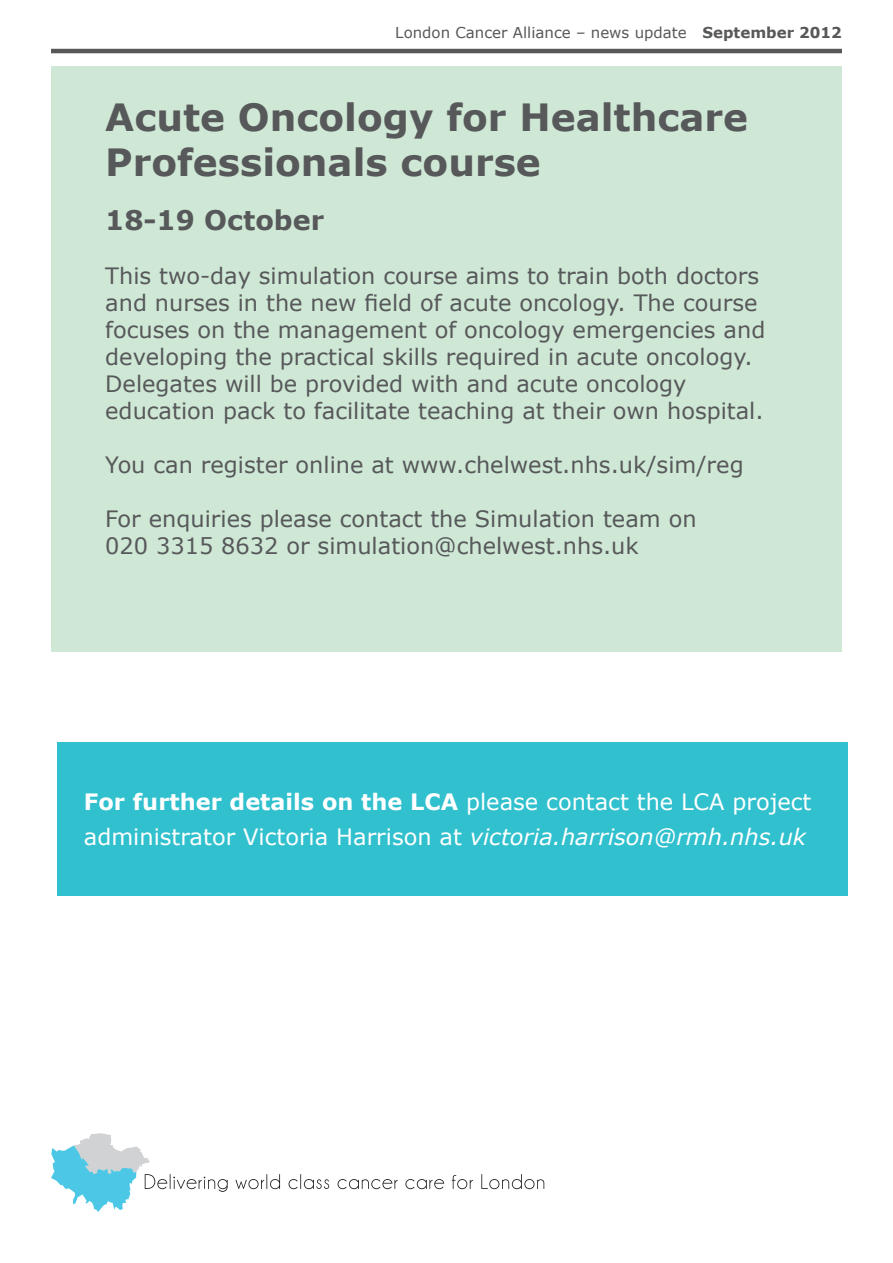
<style>
.page{position:relative;width:893px;height:1263px;background:#fff}
.page>*{position:absolute;margin:0;border:0;box-sizing:border-box;transform-origin:0 0}
.t1{font:700 37.5px/45px "Verdana";color:#57585a}
.t2{font:700 27px "Verdana";color:#57585a}
.t3{font:22.5px/27px "Verdana";color:#57585a}
.t4{font:22.5px/34.5px "Verdana";color:#fff}
.t5{font:15px "Verdana";color:#57585a}
.s1{font-weight:700}
.s2{font-style:italic}
</style>
<div class="page">
<div style="left:51px;top:66px;width:791px;height:586px;background:#cfe8d6"></div>
<hr style="left:51px;top:49px;width:791px;height:4px;background:#57585a">
<div style="left:57px;top:742px;width:791px;height:154px;background:#30c0ce"></div>
<svg style="left:51px;top:1133px;width:493px;height:79px"></svg>
<p class="t5" style="left:395px;top:23px;width:448px">London Cancer Alliance – news update <span class="s1">September 2012</span></p>
<p class="t1" style="left:105px;top:93px;width:644px">Acute Oncology for Healthcare<br>Professionals course</p>
<p class="t2" style="left:105px;top:203px;width:220px">18-19 October</p>
<p class="t3" style="left:105px;top:261px;width:662px">This two-day simulation course aims to train both doctors and nurses in the new field of acute oncology. The course focuses on the management of oncology emergencies and developing the practical skills required in acute oncology.<br>Delegates will be provided with and acute oncology education pack to facilitate teaching at their own hospital.</p>
<p class="t3" style="left:105px;top:450px;width:640px">You can register online at www.chelwest.nhs.uk/sim/reg</p>
<p class="t3" style="left:105px;top:504px;width:593px">For enquiries please contact the Simulation team on</p>
<p class="t3" style="left:105px;top:531px;width:535px">020 3315 8632 or simulation@chelwest.nhs.uk</p>
<p class="t4" style="left:84px;top:784px;width:729px"><span class="s1">For further details on the LCA</span> please contact the LCA project administrator Victoria Harrison at <span class="s2">victoria.harrison@rmh.nhs.uk</span></p>
</div>
